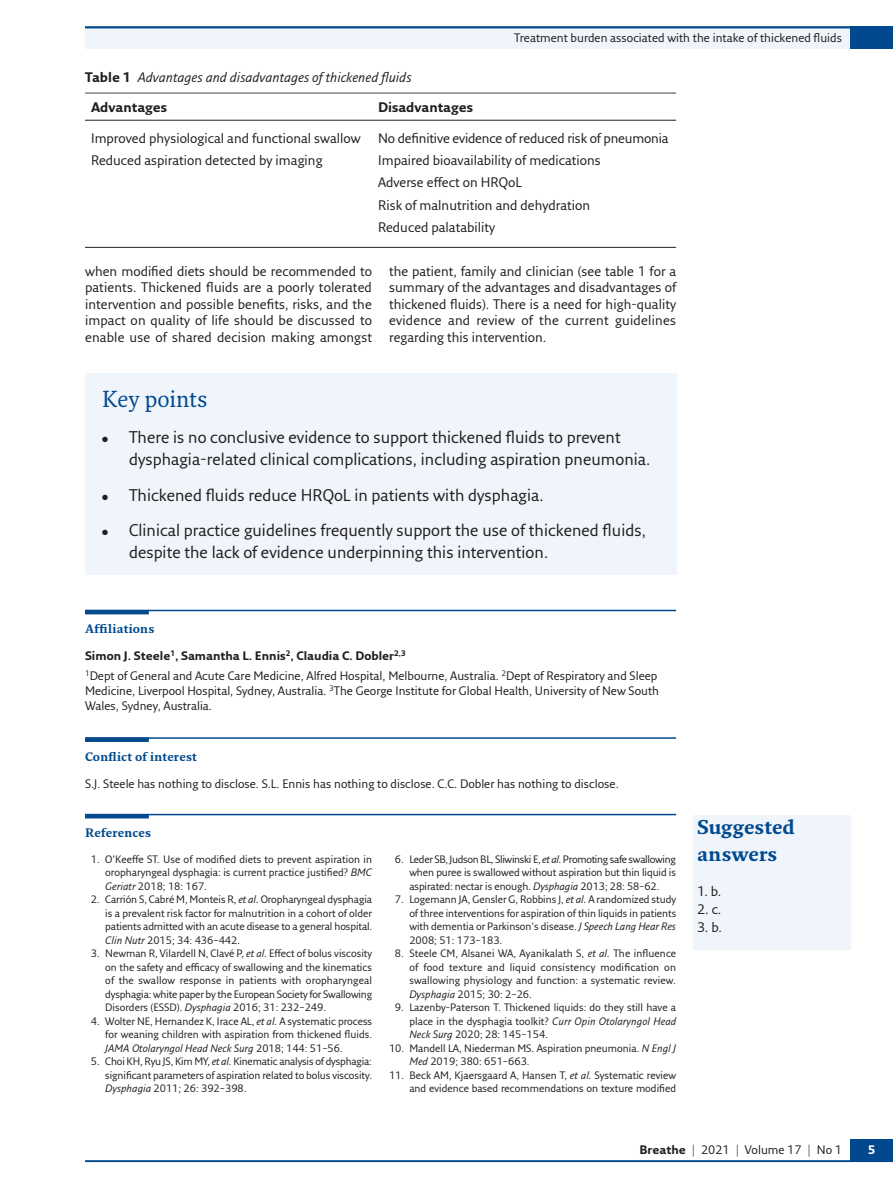
<style>
.page{position:relative;width:893px;height:1191px;background:#fff}
.page>*{position:absolute;margin:0;border:0;box-sizing:border-box;transform-origin:0 0}
.t1{font:22.5px "Fresco Std";color:#01498e}
.t2{font:700 19.5px/27px "Fresco Std";letter-spacing:-.005em;color:#01498e}
.t3{font:16.5px/22.5px "Fresco Sans Pro";color:#231f20}
.t4{font:13.5px/16.5px "Fresco Sans Pro";color:#231f20;text-align:justify}
.t5{font:italic 13.5px/29.2px "Fresco Sans Pro";color:#231f20}
.t6{font:700 13.5px "Fresco Sans Pro";color:#231f20}
.t7{font:12px/19.5px "Fresco Sans Pro";color:#231f20}
.t8{font:700 12px "Fresco Std";letter-spacing:.01em;color:#01498e}
.t9{font:700 12px "Fresco Std";letter-spacing:.03em;color:#01498e}
.t10{font:700 12px "Fresco Sans Pro";color:#fff}
.t11{font:10.5px/13.5px "Fresco Sans Pro";color:#231f20;text-align:justify}
.s1{font-weight:700;font-style:normal}
.s2{font-weight:700}
.s3{font-style:italic}
</style>
<div class="page">
<hr style="left:85px;top:1160px;width:808px;height:2px;background:#01498e">
<div style="left:850px;top:1138px;width:43px;height:23px;background:#01498e"></div>
<div style="left:85px;top:26px;width:808px;height:23px;background:#eff5fb"></div>
<hr style="left:85px;top:26px;width:808px;height:2px;background:#01498e">
<div style="left:850px;top:26px;width:43px;height:23px;background:#01498e"></div>
<hr style="left:85px;top:610px;width:591px;height:1px;background:#01498e">
<hr style="left:85px;top:610px;width:64px;height:4px;background:#01498e">
<hr style="left:85px;top:737px;width:591px;height:2px;background:#01498e">
<div style="left:85px;top:737px;width:64px;height:5px;background:#01498e"></div>
<hr style="left:85px;top:814px;width:591px;height:1px;background:#01498e">
<hr style="left:85px;top:814px;width:64px;height:4px;background:#01498e">
<div style="left:693px;top:815px;width:157px;height:135px;background:#eff5fb"></div>
<div style="left:85px;top:373px;width:591px;height:202px;background:#eff5fb"></div>
<hr style="left:85px;top:92px;width:287px;height:2px;background:#57585a">
<hr style="left:372px;top:92px;width:304px;height:2px;background:#57585a">
<hr style="left:85px;top:247px;width:287px;height:1px;background:#231f20">
<hr style="left:372px;top:247px;width:304px;height:1px;background:#231f20">
<hr style="left:85px;top:120px;width:287px;height:1px;background:#231f20">
<hr style="left:372px;top:120px;width:304px;height:1px;background:#231f20">
<p class="t5" style="left:91px;top:63px;width:322px;text-indent:-6px"><span class="s1">Table 1</span> Advantages and disadvantages of thickened fluids<br><span class="s1">Advantages</span></p>
<p class="t6" style="left:378px;top:98px;width:97px">Disadvantages</p>
<p class="t7" style="left:514px;top:28px;width:330px">Treatment burden associated with the intake of thickened fluids</p>
<p class="t4" style="left:91px;top:130px;width:271px">Improved physiological and functional swallow</p>
<p class="t4" style="left:378px;top:130px;width:292px">No definitive evidence of reduced risk of pneumonia</p>
<p class="t4" style="left:91px;top:152px;width:233px">Reduced aspiration detected by imaging</p>
<p class="t4" style="left:378px;top:149px;width:224px;line-height:22.2px;text-align:left">Impaired bioavailability of medications<br>Adverse effect on HRQoL<br>Risk of malnutrition and dehydration<br>Reduced palatability</p>
<p class="t4" style="left:85px;top:262px;width:289px">when modified diets should be recommended to patients. Thickened fluids are a poorly tolerated intervention and possible benefits, risks, and the impact on quality of life should be discussed to enable use of shared decision making amongst</p>
<p class="t4" style="left:389px;top:262px;width:289px">the patient, family and clinician (see table 1 for a summary of the advantages and disadvantages of thickened fluids). There is a need for high-quality evidence and review of the current guidelines regarding this intervention.</p>
<h1 class="t1" style="left:102px;top:385px;width:107px">Key points</h1>
<h3 class="t3" style="left:129px;top:425px;width:523px;text-indent:-27px">● There is no conclusive evidence to support thickened fluids to prevent dysphagia-related clinical complications, including aspiration pneumonia.</h3>
<h3 class="t3" style="left:102px;top:483px;width:443px">● Thickened fluids reduce HRQoL in patients with dysphagia.</h3>
<h3 class="t3" style="left:129px;top:518px;width:518px;text-indent:-27px">● Clinical practice guidelines frequently support the use of thickened fluids, despite the lack of evidence underpinning this intervention.</h3>
<p class="t9" style="left:85px;top:621px;width:71px">Affiliations</p>
<p class="t7" style="left:85px;top:645px;width:574px"><span class="s2">Simon J. Steele</span><sup>1</sup><span class="s2">, Samantha L. Ennis</span><sup>2</sup><span class="s2">, Claudia C. Dobler</span><sup>2,3<br></sup><sup>1</sup>Dept of General and Acute Care Medicine, Alfred Hospital, Melbourne, Australia. <sup>2</sup>Dept of Respiratory and Sleep</p>
<p class="t7" style="left:85px;top:682px;width:575px;line-height:15px">Medicine, Liverpool Hospital, Sydney, Australia. <sup>3</sup>The George Institute for Global Health, University of New South<br>Wales, Sydney, Australia.</p>
<p class="t8" style="left:85px;top:748px;width:113px">Conflict of interest</p>
<p class="t7" style="left:85px;top:773px;width:535px">S.J. Steele has nothing to disclose. S.L. Ennis has nothing to disclose. C.C. Dobler has nothing to disclose.</p>
<p class="t8" style="left:85px;top:825px;width:68px">References</p>
<p class="t11" style="left:105px;top:852px;width:268px;text-indent:-14px">1. O’Keeffe ST. Use of modified diets to prevent aspiration in oropharyngeal dysphagia: is current practice justified? <span class="s3">BMC Geriatr</span> 2018; 18: 167.</p>
<p class="t11" style="left:105px;top:892px;width:269px;text-indent:-14px">2. Carrión S, Cabré M, Monteis R, <span class="s3">et al.</span> Oropharyngeal dysphagia is a prevalent risk factor for malnutrition in a cohort of older patients admitted with an acute disease to a general hospital.<br><span class="s3">Clin Nutr</span> 2015; 34: 436–442.</p>
<p class="t11" style="left:105px;top:946px;width:268px;text-indent:-14px">3. Newman R, Vilardell N, Clavé P, <span class="s3">et al.</span> Effect of bolus viscosity on the safety and efficacy of swallowing and the kinematics of the swallow response in patients with oropharyngeal dysphagia: white paper by the European Society for Swallowing Disorders (ESSD). <span class="s3">Dysphagia</span> 2016; 31: 232–249.</p>
<p class="t11" style="left:105px;top:1014px;width:268px;text-indent:-14px">4. Wolter NE, Hernandez K, Irace AL, <span class="s3">et al.</span> A systematic process for weaning children with aspiration from thickened fluids.<br><span class="s3">JAMA Otolaryngol Head Neck Surg</span> 2018; 144: 51–56.</p>
<p class="t11" style="left:105px;top:1054px;width:268px;text-indent:-14px">5. Choi KH, Ryu JS, Kim MY, <span class="s3">et al.</span> Kinematic analysis of dysphagia: significant parameters of aspiration related to bolus viscosity.<br><span class="s3">Dysphagia</span> 2011; 26: 392–398.</p>
<p class="t11" style="left:409px;top:852px;width:268px;text-indent:-14px">6. Leder SB, Judson BL, Sliwinski E, <span class="s3">et al.</span> Promoting safe swallowing when puree is swallowed without aspiration but thin liquid is aspirated: nectar is enough. <span class="s3">Dysphagia</span> 2013; 28: 58–62.</p>
<p class="t11" style="left:409px;top:892px;width:268px;text-indent:-14px">7. Logemann JA, Gensler G, Robbins J, <span class="s3">et al.</span> A randomized study of three interventions for aspiration of thin liquids in patients with dementia or Parkinson’s disease. <span class="s3">J Speech Lang Hear Res </span>2008; 51: 173–183.</p>
<p class="t11" style="left:409px;top:946px;width:268px;text-indent:-14px">8. Steele CM, Alsanei WA, Ayanikalath S, <span class="s3">et al.</span> The influence of food texture and liquid consistency modification on swallowing physiology and function: a systematic review.<br><span class="s3">Dysphagia</span> 2015; 30: 2–26.</p>
<p class="t11" style="left:409px;top:1000px;width:268px;text-indent:-14px">9. Lazenby-Paterson T. Thickened liquids: do they still have a place in the dysphagia toolkit? <span class="s3">Curr Opin Otolaryngol Head Neck Surg</span> 2020; 28: 145–154.</p>
<p class="t11" style="left:409px;top:1041px;width:268px;text-indent:-20px">10. Mandell LA, Niederman MS. Aspiration pneumonia. <span class="s3">N Engl J<br>Med</span> 2019; 380: 651–663.</p>
<p class="t11" style="left:389px;top:1068px;width:289px;text-align:right">11. Beck AM, Kjaersgaard A, Hansen T, <span class="s3">et al.</span> Systematic review and evidence based recommendations on texture modified</p>
<h2 class="t2" style="left:697px;top:813px;width:99px">Suggested answers</h2>
<p class="t4" style="left:697px;top:882px;width:26px">1. b.</p>
<p class="t4" style="left:697px;top:900px;width:26px">2. c.</p>
<p class="t4" style="left:697px;top:918px;width:26px">3. b.</p>
<p class="t7" style="left:639px;top:1139px;width:204px"><span class="s2">Breathe</span> | 2021 | Volume 17 | No 1</p>
<p class="t10" style="left:868px;top:1142px;width:9px">5</p>
</div>
